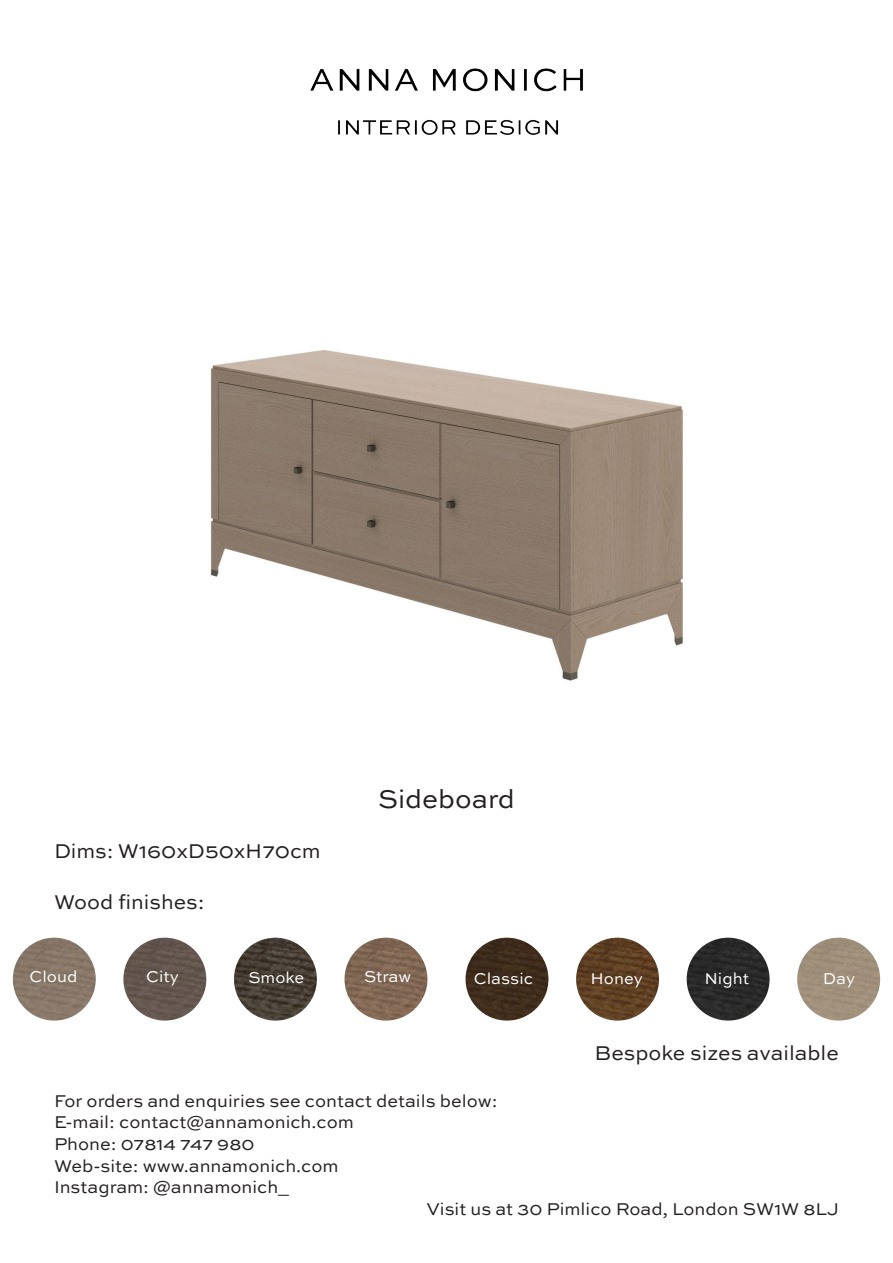
<style>
.page{position:relative;width:893px;height:1263px;background:#fff}
.page>*{position:absolute;margin:0;border:0;box-sizing:border-box;transform-origin:0 0}
.t1{font:27px "Sweet Sans Pro";color:#231f20}
.t2{font:21px "Sweet Sans Pro";color:#231f20}
.t3{font:18px "Sweet Sans Pro";color:#231f20}
.t4{font:16.5px "Sweet Sans Pro";color:#fff}
</style>
<div class="page">
<img style="left:310px;top:68px;width:273px;height:67px">
<img style="left:210px;top:350px;width:473px;height:331px">
<img style="left:13px;top:938px;width:83px;height:82px;border-radius:41px">
<img style="left:123px;top:938px;width:83px;height:82px;border-radius:41px">
<img style="left:234px;top:938px;width:83px;height:82px;border-radius:41px">
<img style="left:344px;top:938px;width:83px;height:82px;border-radius:41px">
<img style="left:466px;top:938px;width:82px;height:82px;border-radius:41px">
<img style="left:576px;top:938px;width:83px;height:82px;border-radius:41px">
<img style="left:687px;top:938px;width:83px;height:82px;border-radius:41px">
<div style="left:797px;top:938px;width:83px;height:82px;background:#a0907b;border-radius:41px"></div>
<p class="t2" style="left:54px;top:836px;width:268px">Dims: W160xD50xH70cm</p>
<p class="t2" style="left:54px;top:887px;width:152px">Wood finishes:</p>
<h1 class="t1" style="left:378px;top:779px;width:138px">Sideboard</h1>
<p class="t4" style="left:29px;top:965px;width:49px">Cloud</p>
<p class="t4" style="left:146px;top:965px;width:34px">City</p>
<p class="t4" style="left:248px;top:966px;width:57px">Smoke</p>
<p class="t4" style="left:364px;top:964px;width:49px">Straw</p>
<p class="t4" style="left:474px;top:966px;width:61px">Classic</p>
<p class="t4" style="left:591px;top:966px;width:54px">Honey</p>
<p class="t4" style="left:704px;top:966px;width:46px">Night</p>
<p class="t4" style="left:823px;top:966px;width:34px">Day</p>
<p class="t2" style="left:594px;top:1038px;width:246px">Bespoke sizes available</p>
<p class="t3" style="left:54px;top:1088px;width:445px">For orders and enquiries see contact details below:</p>
<p class="t3" style="left:54px;top:1109px;width:301px">E-mail: contact@annamonich.com</p>
<p class="t3" style="left:54px;top:1131px;width:202px">Phone: 07814 747 980</p>
<p class="t3" style="left:54px;top:1153px;width:286px">Web-site: www.annamonich.com</p>
<p class="t3" style="left:54px;top:1174px;width:237px">Instagram: @annamonich_</p>
<p class="t3" style="left:426px;top:1196px;width:414px">Visit us at 30 Pimlico Road, London SW1W 8LJ</p>
</div>
